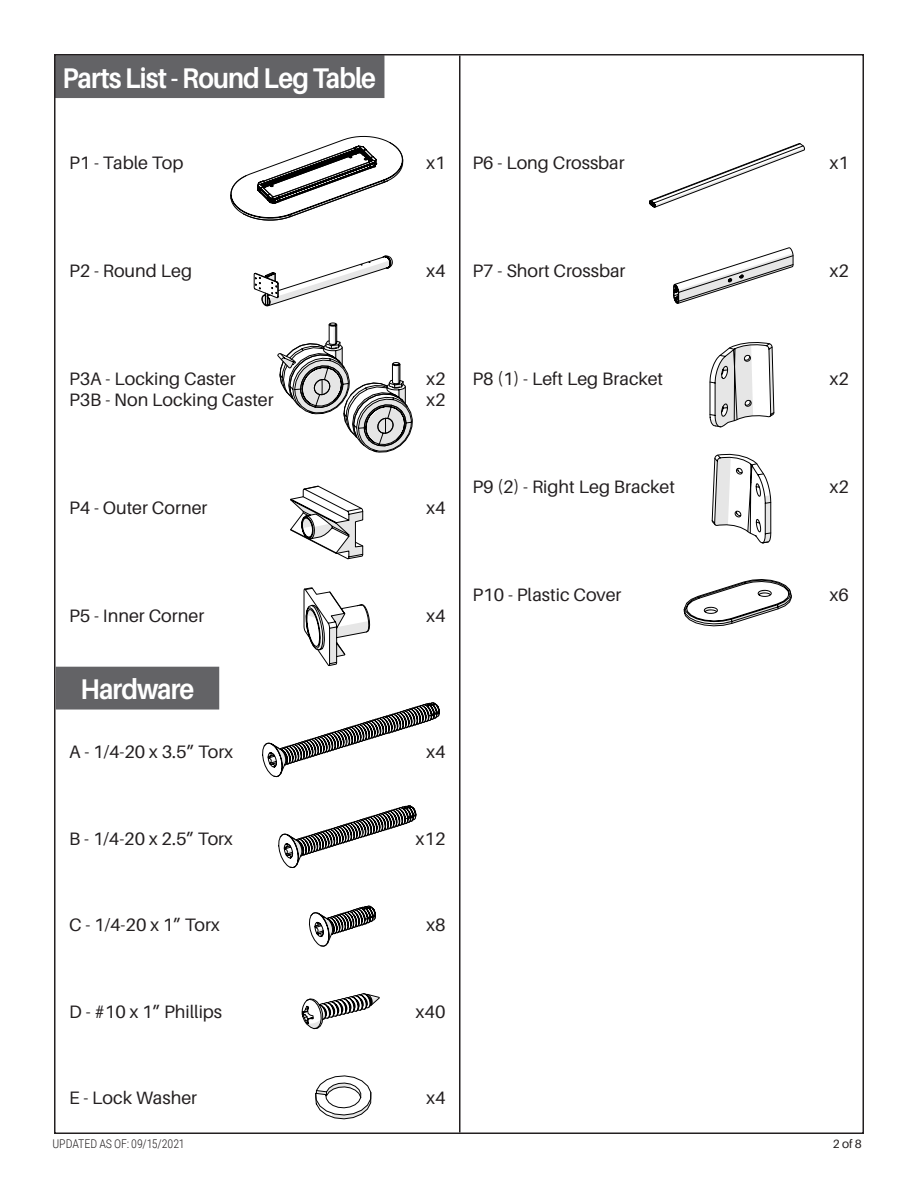
<style>
.page{position:relative;width:918px;height:1188px;background:#fff}
.page>*{position:absolute;margin:0;border:0;box-sizing:border-box;transform-origin:0 0}
.Section_Title_Headin{font:700 28.5px "Aileron";letter-spacing:-.035em;color:#fff;scale:.9 1}
.t1{font:18px "Aileron";color:#231f20}
.Version{font:300 12px "Roboto Condensed";letter-spacing:-.005em;color:#231f20}
.parts_needed_center{font:12px "Aileron";color:#231f20}
</style>
<div class="page">
<div style="left:54px;top:55px;width:330px;height:43px;background:#636366"></div>
<hr style="left:459px;top:56px;width:1px;height:1076px;background:#231f20">
<svg style="left:230px;top:136px;width:173px;height:84px"></svg>
<svg style="left:254px;top:256px;width:139px;height:51px"></svg>
<svg style="left:290px;top:486px;width:73px;height:73px"></svg>
<svg style="left:304px;top:587px;width:66px;height:79px"></svg>
<svg style="left:684px;top:579px;width:108px;height:47px"></svg>
<svg style="left:649px;top:143px;width:156px;height:65px"></svg>
<svg style="left:712px;top:454px;width:59px;height:89px"></svg>
<svg style="left:710px;top:342px;width:64px;height:85px"></svg>
<svg style="left:673px;top:248px;width:120px;height:56px"></svg>
<svg style="left:302px;top:993px;width:78px;height:36px"></svg>
<div style="left:56px;top:667px;width:163px;height:43px;background:#636366;border:2px solid #636366"></div>
<svg style="left:279px;top:805px;width:137px;height:63px"></svg>
<svg style="left:277px;top:323px;width:136px;height:129px"></svg>
<svg style="left:315px;top:1076px;width:56px;height:43px"></svg>
<svg style="left:309px;top:905px;width:67px;height:42px"></svg>
<svg style="left:262px;top:702px;width:178px;height:75px"></svg>
<p class="Section_Title_Headin" style="left:62px;top:62px;width:350px">Parts List - Round Leg Table</p>
<p class="t1" style="left:69px;top:153px;width:116px">P1 - Table Top</p>
<p class="t1" style="left:426px;top:153px;width:21px">x1</p>
<p class="t1" style="left:472px;top:153px;width:154px">P6 - Long Crossbar</p>
<p class="t1" style="left:830px;top:153px;width:21px">x1</p>
<p class="t1" style="left:69px;top:261px;width:125px">P2 - Round Leg</p>
<p class="t1" style="left:426px;top:261px;width:21px">x4</p>
<p class="t1" style="left:472px;top:261px;width:154px">P7 - Short Crossbar</p>
<p class="t1" style="left:830px;top:261px;width:21px">x2</p>
<p class="t1" style="left:69px;top:369px;width:168px">P3A - Locking Caster</p>
<p class="t1" style="left:69px;top:390px;width:206px">P3B - Non Locking Caster</p>
<p class="t1" style="left:426px;top:369px;width:21px">x2</p>
<p class="t1" style="left:426px;top:390px;width:21px">x2</p>
<p class="t1" style="left:472px;top:369px;width:192px">P8 (1) - Left Leg Bracket</p>
<p class="t1" style="left:830px;top:369px;width:21px">x2</p>
<p class="t1" style="left:472px;top:477px;width:204px">P9 (2) - Right Leg Bracket</p>
<p class="t1" style="left:830px;top:477px;width:21px">x2</p>
<p class="t1" style="left:69px;top:498px;width:140px">P4 - Outer Corner</p>
<p class="t1" style="left:426px;top:498px;width:21px">x4</p>
<p class="t1" style="left:472px;top:585px;width:151px">P10 - Plastic Cover</p>
<p class="t1" style="left:830px;top:585px;width:21px">x6</p>
<p class="t1" style="left:69px;top:606px;width:137px">P5 - Inner Corner</p>
<p class="t1" style="left:426px;top:606px;width:21px">x4</p>
<p class="Section_Title_Headin" style="left:80px;top:673px;width:128px">Hardware</p>
<p class="t1" style="left:69px;top:742px;width:166px">A - 1/4-20 x 3.5” Torx</p>
<p class="t1" style="left:426px;top:742px;width:21px">x4</p>
<p class="t1" style="left:69px;top:829px;width:165px">B - 1/4-20 x 2.5” Torx</p>
<p class="t1" style="left:416px;top:829px;width:31px">x12</p>
<p class="t1" style="left:69px;top:915px;width:152px">C - 1/4-20 x 1” Torx</p>
<p class="t1" style="left:426px;top:915px;width:21px">x8</p>
<p class="t1" style="left:69px;top:1002px;width:155px">D - #10 x 1” Phillips</p>
<p class="t1" style="left:416px;top:1002px;width:31px">x40</p>
<p class="t1" style="left:69px;top:1088px;width:130px">E - Lock Washer</p>
<p class="t1" style="left:426px;top:1088px;width:21px">x4</p>
<p class="Version" style="left:52px;top:1135px;width:134px">UPDATED AS OF: 09/15/2021</p>
<p class="parts_needed_center" style="left:833px;top:1137px;width:31px">2 of 8</p>
</div>
